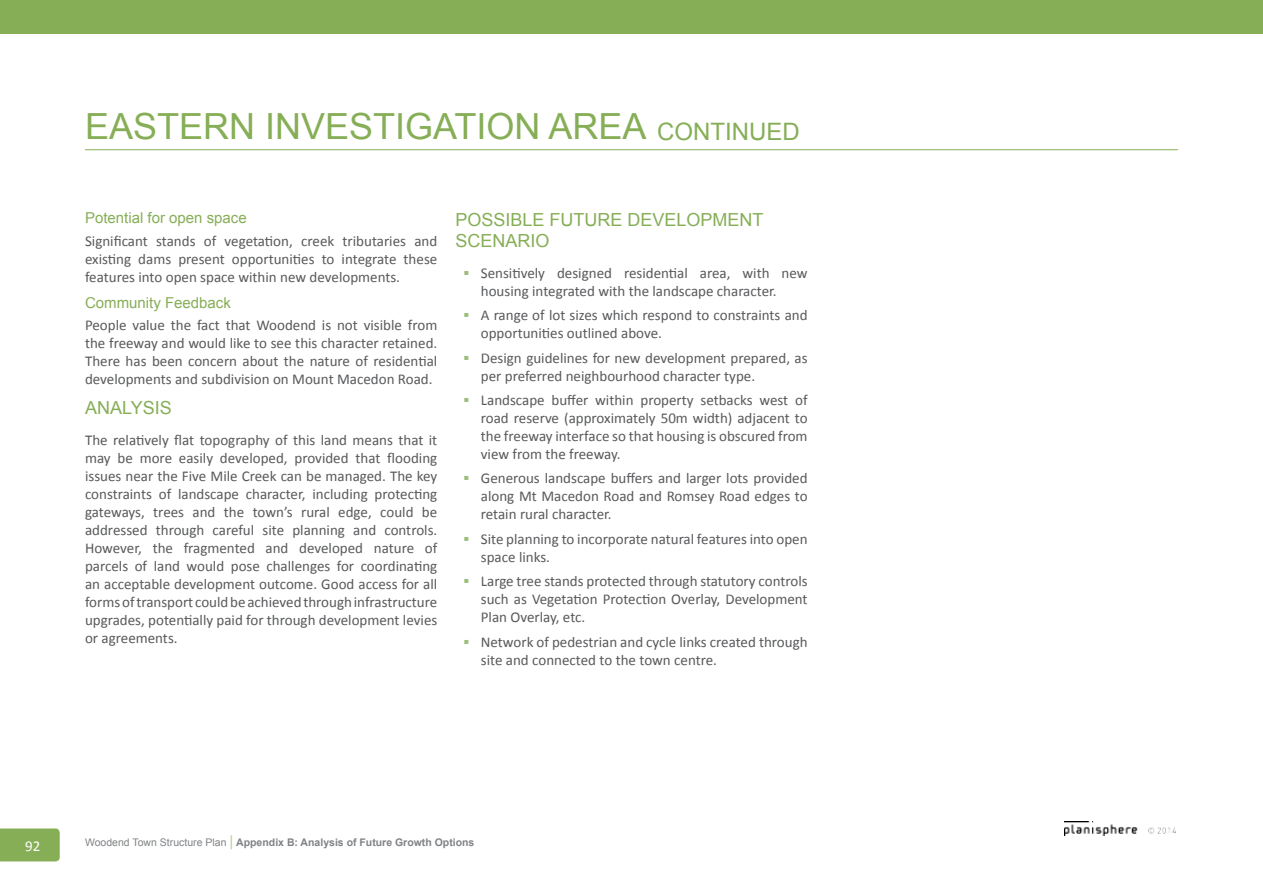
<style>
.page{position:relative;width:1263px;height:893px;background:#fff}
.page>*{position:absolute;margin:0;border:0;box-sizing:border-box;transform-origin:0 0}
.t1{font:36px "Arial";color:#86ae56}
.t2{font:18px/21.6px "Arial";color:#86ae56}
.t3{font:15px/18px "Calibri";color:#58595b;text-align:justify}
.t4{font:15px "Arial";color:#86ae56}
.t5{font:15px "Calibri";color:#fff}
.t6{font:700 10.5px "Arial";color:#808285}
.s1{font-size:24px}
.s2{font-family:"Garamond";color:#9ebe78}
.s3{font-weight:400}
.s4{font-weight:400;font-size:15px;color:#b6ce9a}
</style>
<div class="page">
<div style="left:0;top:828px;width:60px;height:33px;background:#86ae56"></div>
<img style="left:1064px;top:821px;width:112px;height:14px">
<div style="left:0;top:0;width:1263px;height:34px;background:#86ae56"></div>
<hr style="left:85px;top:149px;width:1093px;height:1px;background:#86ae56">
<h1 class="t1" style="left:85px;top:103px;width:716px">EASTERN INVESTIGATION AREA <span class="s1">CONTINUED</span></h1>
<p class="t4" style="left:85px;top:208px;width:163px">Potential for open space</p>
<p class="t3" style="left:85px;top:231px;width:354px">Significant stands of vegetation, creek tributaries and existing dams present opportunities to integrate these features into open space within new developments.</p>
<p class="t4" style="left:85px;top:293px;width:147px">Community Feedback</p>
<p class="t3" style="left:85px;top:316px;width:354px">People value the fact that Woodend is not visible from the freeway and would like to see this character retained.<br>There has been concern about the nature of residential developments and subdivision on Mount Macedon Road.</p>
<p class="t2" style="left:85px;top:398px;width:88px">ANALYSIS</p>
<p class="t3" style="left:85px;top:431px;width:354px">The relatively flat topography of this land means that it may be more easily developed, provided that flooding issues near the Five Mile Creek can be managed. The key constraints of landscape character, including protecting gateways, trees and the town’s rural edge, could be addressed through careful site planning and controls.<br>However, the fragmented and developed nature of parcels of land would pose challenges for coordinating an acceptable development outcome. Good access for all forms of transport could be achieved through infrastructure upgrades, potentially paid for through development levies or agreements.</p>
<p class="t2" style="left:455px;top:209px;width:310px">POSSIBLE FUTURE DEVELOPMENT<br>SCENARIO</p>
<p class="t3" style="left:481px;top:263px;width:328px;text-indent:-17px"><span class="s2">▪</span> Sensitively designed residential area, with new housing integrated with the landscape character.</p>
<p class="t3" style="left:481px;top:306px;width:328px;text-indent:-17px"><span class="s2">▪</span> A range of lot sizes which respond to constraints and opportunities outlined above.</p>
<p class="t3" style="left:481px;top:348px;width:328px;text-indent:-17px"><span class="s2">▪</span> Design guidelines for new development prepared, as per preferred neighbourhood character type.</p>
<p class="t3" style="left:481px;top:390px;width:328px;text-indent:-17px"><span class="s2">▪</span> Landscape buffer within property setbacks west of road reserve (approximately 50m width) adjacent to the freeway interface so that housing is obscured from view from the freeway.</p>
<p class="t3" style="left:481px;top:469px;width:328px;text-indent:-17px"><span class="s2">▪</span> Generous landscape buffers and larger lots provided along Mt Macedon Road and Romsey Road edges to retain rural character.</p>
<p class="t3" style="left:481px;top:529px;width:328px;text-indent:-17px"><span class="s2">▪</span> Site planning to incorporate natural features into open space links.</p>
<p class="t3" style="left:481px;top:571px;width:328px;text-indent:-17px"><span class="s2">▪</span> Large tree stands protected through statutory controls such as Vegetation Protection Overlay, Development Plan Overlay, etc.</p>
<p class="t3" style="left:481px;top:632px;width:328px;text-indent:-17px"><span class="s2">▪</span> Network of pedestrian and cycle links created through site and connected to the town centre.</p>
<p class="t5" style="left:25px;top:836px;width:17px">92</p>
<p class="t6" style="left:85px;top:835px;width:391px"><span class="s3">Woodend Town Structure Plan</span> <span class="s4">|</span> Appendix B: Analysis of Future Growth Options</p>
</div>
